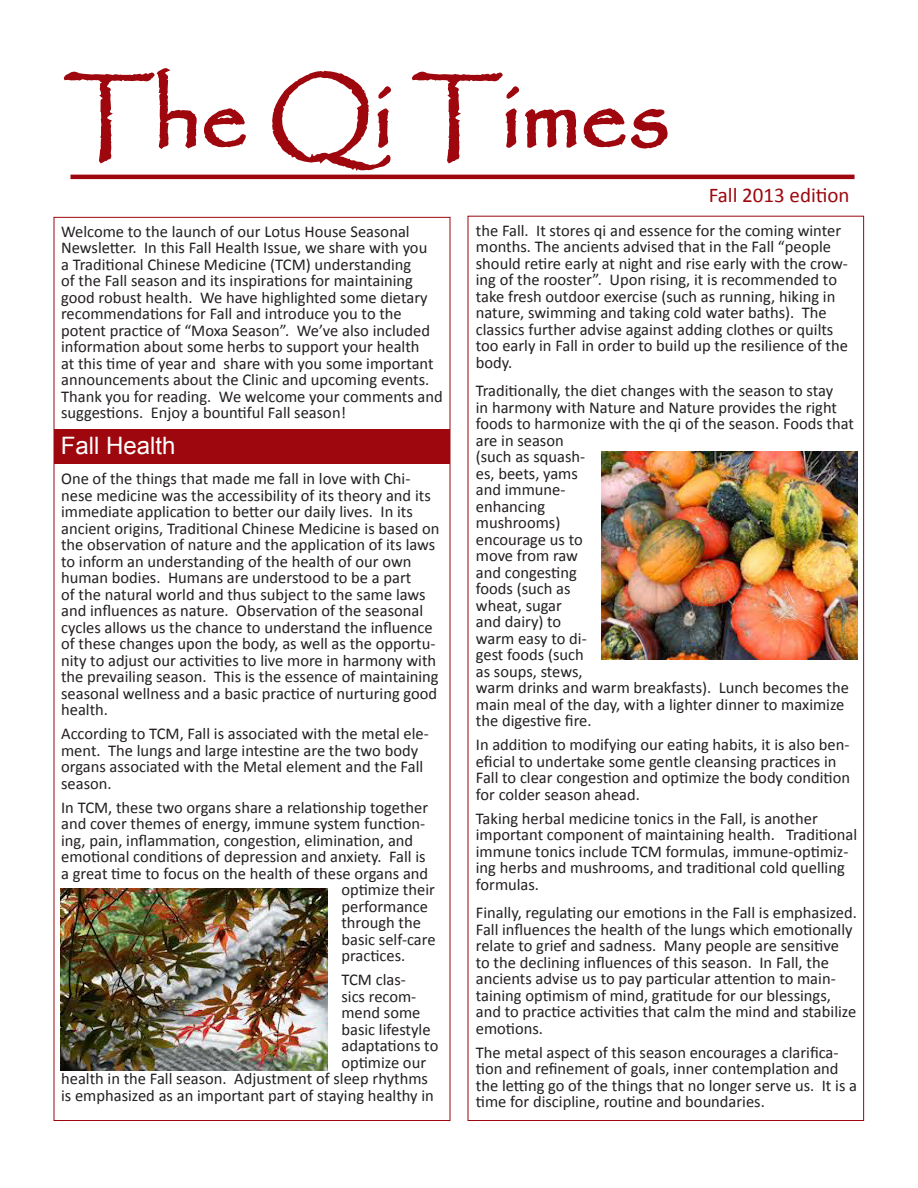
<style>
.page{position:relative;width:918px;height:1188px;background:#fff}
.page>*{position:absolute;margin:0;border:0;box-sizing:border-box;transform-origin:0 0}
.t1{font:93px "Papyrus";color:#9d070d}
.t2{font:24px "Arial";color:#fff}
.t3{font:21px "Calibri";color:#9d070d}
.t4{font:16.5px/16.5px "Calibri";color:#231f20}
</style>
<div class="page">
<img style="left:60px;top:888px;width:268px;height:183px">
<svg style="left:62px;top:68px;width:186px;height:150px"></svg>
<svg style="left:271px;top:70px;width:122px;height:105px"></svg>
<svg style="left:410px;top:71px;width:259px;height:169px"></svg>
<hr style="left:70px;top:175px;width:785px;height:4px;background:#9d070d">
<div style="left:54px;top:429px;width:396px;height:35px;background:#9d070d"></div>
<img style="left:601px;top:451px;width:256px;height:209px">
<p class="t1" style="left:65px;top:60px;width:607px">The Qi Times</p>
<p class="t4" style="left:61px;top:223px;width:383px">Welcome to the launch of our Lotus House Seasonal Newsletter. In this Fall Health Issue, we share with you<br>a Traditional Chinese Medicine (TCM) understanding<br>of the Fall season and its inspirations for maintaining good robust health. We have highlighted some dietary recommendations for Fall and introduce you to the potent practice of “Moxa Season”. We’ve also included information about some herbs to support your health<br>at this time of year and share with you some important announcements about the Clinic and upcoming events.<br>Thank you for reading. We welcome your comments and suggestions. Enjoy a bountiful Fall season!</p>
<p class="t2" style="left:61px;top:429px;width:116px">Fall Health</p>
<p class="t4" style="left:61px;top:471px;width:380px">One of the things that made me fall in love with Chi&shy;nese medicine was the accessibility of its theory and its immediate application to better our daily lives. In its ancient origins, Traditional Chinese Medicine is based on the observation of nature and the application of its laws to inform an understanding of the health of our own human bodies. Humans are understood to be a part<br>of the natural world and thus subject to the same laws and influences as nature. Observation of the seasonal cycles allows us the chance to understand the influence of these changes upon the body, as well as the opportu&shy;nity to adjust our activities to live more in harmony with the prevailing season. This is the essence of maintaining seasonal wellness and a basic practice of nurturing good health.</p>
<p class="t4" style="left:61px;top:726px;width:369px">According to TCM, Fall is associated with the metal ele&shy;ment. The lungs and large intestine are the two body organs associated with the Metal element and the Fall season.</p>
<p class="t4" style="left:61px;top:799px;width:369px">In TCM, these two organs share a relationship together</p>
<p class="t4" style="left:61px;top:816px;width:365px">and cover themes of energy, immune system function-</p>
<p class="t4" style="left:61px;top:832px;width:354px">ing, pain, inflammation, congestion, elimination, and</p>
<p class="t4" style="left:61px;top:849px;width:366px">emotional conditions of depression and anxiety. Fall is</p>
<p class="t4" style="left:61px;top:865px;width:369px">a great time to focus on the health of these organs and</p>
<p class="t4" style="left:341px;top:882px;width:95px">optimize their</p>
<p class="t4" style="left:341px;top:898px;width:88px">performance</p>
<p class="t4" style="left:341px;top:915px;width:81px">through the</p>
<p class="t4" style="left:341px;top:931px;width:96px">basic self-care</p>
<p class="t4" style="left:341px;top:948px;width:65px">practices.</p>
<p class="t4" style="left:341px;top:972px;width:66px">TCM clas-</p>
<p class="t4" style="left:341px;top:988px;width:76px">sics recom-</p>
<p class="t4" style="left:341px;top:1005px;width:81px">mend some</p>
<p class="t4" style="left:341px;top:1021px;width:91px">basic lifestyle</p>
<p class="t4" style="left:341px;top:1038px;width:98px">adaptations to</p>
<p class="t4" style="left:341px;top:1054px;width:86px">optimize our</p>
<p class="t4" style="left:61px;top:1071px;width:368px">health in the Fall season. Adjustment of sleep rhythms</p>
<p class="t4" style="left:61px;top:1087px;width:374px">is emphasized as an important part of staying healthy in</p>
<p class="t3" style="left:709px;top:182px;width:142px">Fall 2013 edition</p>
<p class="t4" style="left:476px;top:222px;width:374px">the Fall. It stores qi and essence for the coming winter months. The ancients advised that in the Fall “people should retire early at night and rise early with the crow&shy;ing of the rooster”. Upon rising, it is recommended to take fresh outdoor exercise (such as running, hiking in nature, swimming and taking cold water baths). The classics further advise against adding clothes or quilts too early in Fall in order to build up the resilience of the body.</p>
<p class="t4" style="left:476px;top:383px;width:380px">Traditionally, the diet changes with the season to stay<br>in harmony with Nature and Nature provides the right foods to harmonize with the qi of the season. Foods that are in season<br>(such as squash-<br>es, beets, yams<br>and immune-<br>enhancing<br>mushrooms)<br>encourage us to<br>move from raw<br>and congesting<br>foods (such as<br>wheat, sugar<br>and dairy) to<br>warm easy to di-<br>gest foods (such<br>as soups, stews,<br>warm drinks and warm breakfasts). Lunch becomes the main meal of the day, with a lighter dinner to maximize the digestive fire.</p>
<p class="t4" style="left:476px;top:737px;width:376px">In addition to modifying our eating habits, it is also ben&shy;eficial to undertake some gentle cleansing practices in Fall to clear congestion and optimize the body condition for colder season ahead.</p>
<p class="t4" style="left:476px;top:810px;width:383px">Taking herbal medicine tonics in the Fall, is another important component of maintaining health. Traditional immune tonics include TCM formulas, immune-optimiz&shy;ing herbs and mushrooms, and traditional cold quelling formulas.</p>
<p class="t4" style="left:476px;top:905px;width:383px">Finally, regulating our emotions in the Fall is emphasized.<br>Fall influences the health of the lungs which emotionally relate to grief and sadness. Many people are sensitive to the declining influences of this season. In Fall, the ancients advise us to pay particular attention to main&shy;taining optimism of mind, gratitude for our blessings, and to practice activities that calm the mind and stabilize emotions.</p>
<p class="t4" style="left:476px;top:1044px;width:383px">The metal aspect of this season encourages a clarifica&shy;tion and refinement of goals, inner contemplation and the letting go of the things that no longer serve us. It is a time for discipline, routine and boundaries.</p>
</div>
